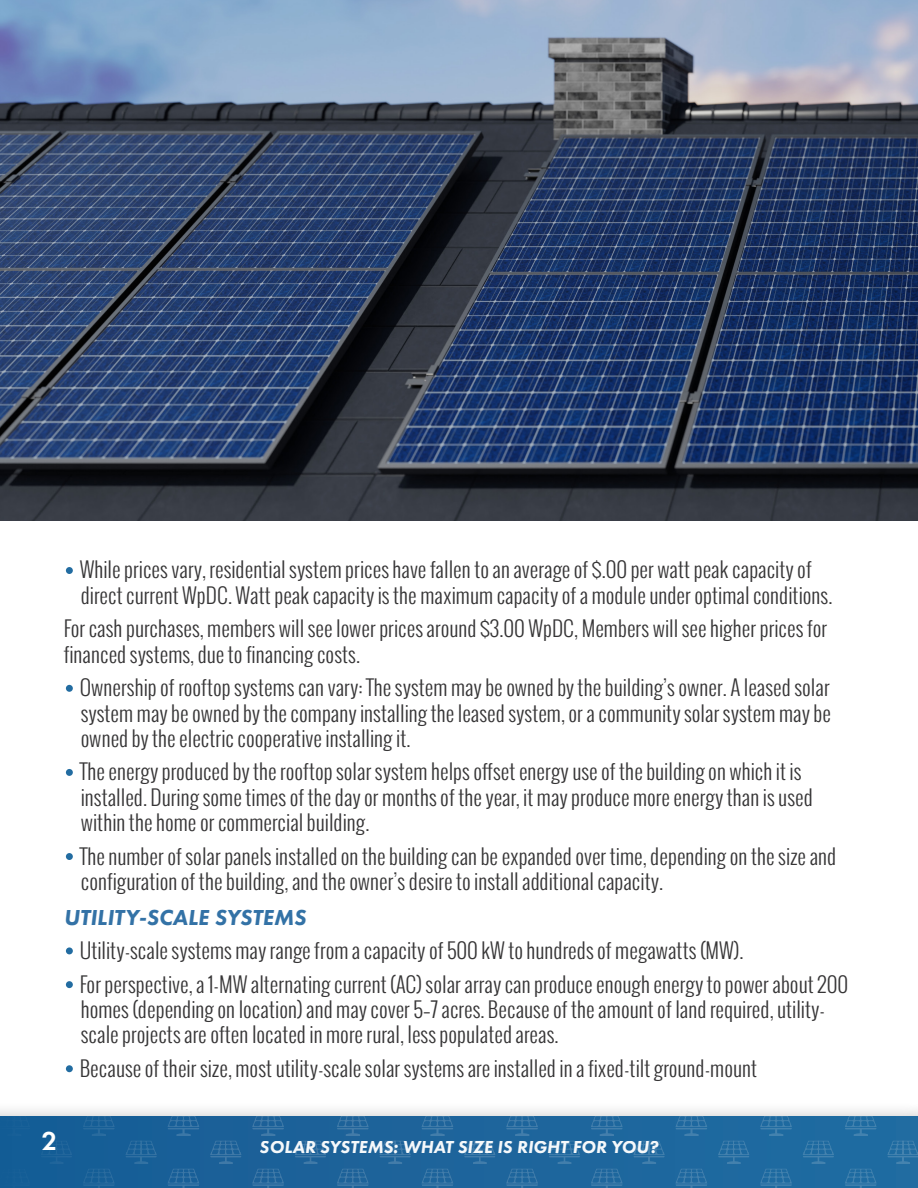
<style>
.page{position:relative;width:918px;height:1188px;background:#fff}
.page>*{position:absolute;margin:0;border:0;box-sizing:border-box;transform-origin:0 0}
.t1{font:600 27px "Futura PT";color:#fff}
.Title_2{font:italic 800 22.5px "Futura PT";color:#3372a6}
.Bullet-points_4mm{font:300 21px/25.2px "Oswald";color:#363536}
.Main_Paragraph{font:300 21px/25.2px "Oswald";color:#363536}
.t2{font:italic 800 18px "Futura PT";color:#fff}
</style>
<div class="page">
<div style="left:66px;top:567px;width:7px;height:7px;background:#226ca1;border-radius:50%"></div>
<div style="left:66px;top:685px;width:7px;height:7px;background:#226ca1;border-radius:50%"></div>
<div style="left:66px;top:769px;width:7px;height:7px;background:#226ca1;border-radius:50%"></div>
<div style="left:66px;top:853px;width:7px;height:7px;background:#226ca1;border-radius:50%"></div>
<div style="left:66px;top:947px;width:7px;height:7px;background:#226ca1;border-radius:50%"></div>
<div style="left:66px;top:981px;width:7px;height:7px;background:#226ca1;border-radius:50%"></div>
<div style="left:66px;top:1065px;width:7px;height:7px;background:#226ca1;border-radius:50%"></div>
<img style="left:0;top:0;width:918px;height:521px">
<div style="left:0;top:1102px;width:918px;height:86px;background:#231f20;opacity:.39"></div>
<div style="left:0;top:1116px;width:918px;height:72px;background:#1d649b"></div>
<svg style="left:0;top:1169px;width:12px;height:19px"></svg>
<svg style="left:91px;top:1169px;width:23px;height:19px"></svg>
<svg style="left:168px;top:1169px;width:31px;height:19px"></svg>
<svg style="left:252px;top:1169px;width:32px;height:19px"></svg>
<svg style="left:337px;top:1169px;width:32px;height:19px"></svg>
<svg style="left:422px;top:1169px;width:31px;height:19px"></svg>
<svg style="left:506px;top:1169px;width:32px;height:19px"></svg>
<svg style="left:591px;top:1169px;width:32px;height:19px"></svg>
<svg style="left:676px;top:1169px;width:31px;height:19px"></svg>
<svg style="left:760px;top:1169px;width:32px;height:19px"></svg>
<svg style="left:845px;top:1169px;width:32px;height:19px"></svg>
<svg style="left:0;top:1116px;width:12px;height:20px"></svg>
<svg style="left:88px;top:1116px;width:26px;height:20px"></svg>
<svg style="left:126px;top:1141px;width:31px;height:23px"></svg>
<svg style="left:168px;top:1116px;width:31px;height:20px"></svg>
<svg style="left:210px;top:1141px;width:31px;height:23px"></svg>
<svg style="left:252px;top:1116px;width:32px;height:20px"></svg>
<svg style="left:295px;top:1141px;width:31px;height:23px"></svg>
<svg style="left:337px;top:1116px;width:32px;height:20px"></svg>
<svg style="left:379px;top:1141px;width:32px;height:23px"></svg>
<svg style="left:421px;top:1116px;width:32px;height:20px"></svg>
<svg style="left:464px;top:1141px;width:31px;height:23px"></svg>
<svg style="left:506px;top:1116px;width:32px;height:20px"></svg>
<svg style="left:549px;top:1141px;width:31px;height:23px"></svg>
<svg style="left:591px;top:1116px;width:32px;height:20px"></svg>
<svg style="left:633px;top:1141px;width:32px;height:23px"></svg>
<svg style="left:675px;top:1116px;width:32px;height:20px"></svg>
<svg style="left:718px;top:1141px;width:31px;height:23px"></svg>
<svg style="left:760px;top:1116px;width:32px;height:20px"></svg>
<svg style="left:803px;top:1141px;width:31px;height:23px"></svg>
<svg style="left:845px;top:1116px;width:32px;height:20px"></svg>
<svg style="left:887px;top:1141px;width:31px;height:23px"></svg>
<p class="Bullet-points_4mm" style="left:80px;top:557px;width:754px">While prices vary, residential system prices have fallen to an average of $.00 per watt peak capacity of direct current WpDC. Watt peak capacity is the maximum capacity of a module under optimal conditions.</p>
<p class="Main_Paragraph" style="left:64px;top:616px;width:765px">For cash purchases, members will see lower prices around $3.00 WpDC, Members will see higher prices for financed systems, due to financing costs.</p>
<p class="Bullet-points_4mm" style="left:80px;top:675px;width:753px;text-align:justify">Ownership of rooftop systems can vary: The system may be owned by the building’s owner. A leased solar system may be owned by the company installing the leased system, or a community solar system may be owned by the electric cooperative installing it.</p>
<p class="Bullet-points_4mm" style="left:80px;top:759px;width:735px">The energy produced by the rooftop solar system helps offset energy use of the building on which it is installed. During some times of the day or months of the year, it may produce more energy than is used within the home or commercial building.</p>
<p class="Bullet-points_4mm" style="left:80px;top:843px;width:758px">The number of solar panels installed on the building can be expanded over time, depending on the size and configuration of the building, and the owner’s desire to install additional capacity.</p>
<p class="Title_2" style="left:64px;top:904px;width:244px">UTILITY-SCALE SYSTEMS</p>
<p class="Bullet-points_4mm" style="left:80px;top:937px;width:665px">Utility-scale systems may range from a capacity of 500 kW to hundreds of megawatts (MW).</p>
<p class="Bullet-points_4mm" style="left:80px;top:971px;width:770px">For perspective, a 1-MW alternating current (AC) solar array can produce enough energy to power about 200 homes (depending on location) and may cover 5–7 acres. Because of the amount of land required, utility&shy;scale projects are often located in more rural, less populated areas.</p>
<p class="Bullet-points_4mm" style="left:80px;top:1055px;width:679px">Because of their size, most utility-scale solar systems are installed in a fixed-tilt ground-mount</p>
<p class="t1" style="left:42px;top:1124px;width:17px">2</p>
<p class="t2" style="left:260px;top:1136px;width:400px">SOLAR SYSTEMS: WHAT SIZE IS RIGHT FOR YOU?</p>
</div>
